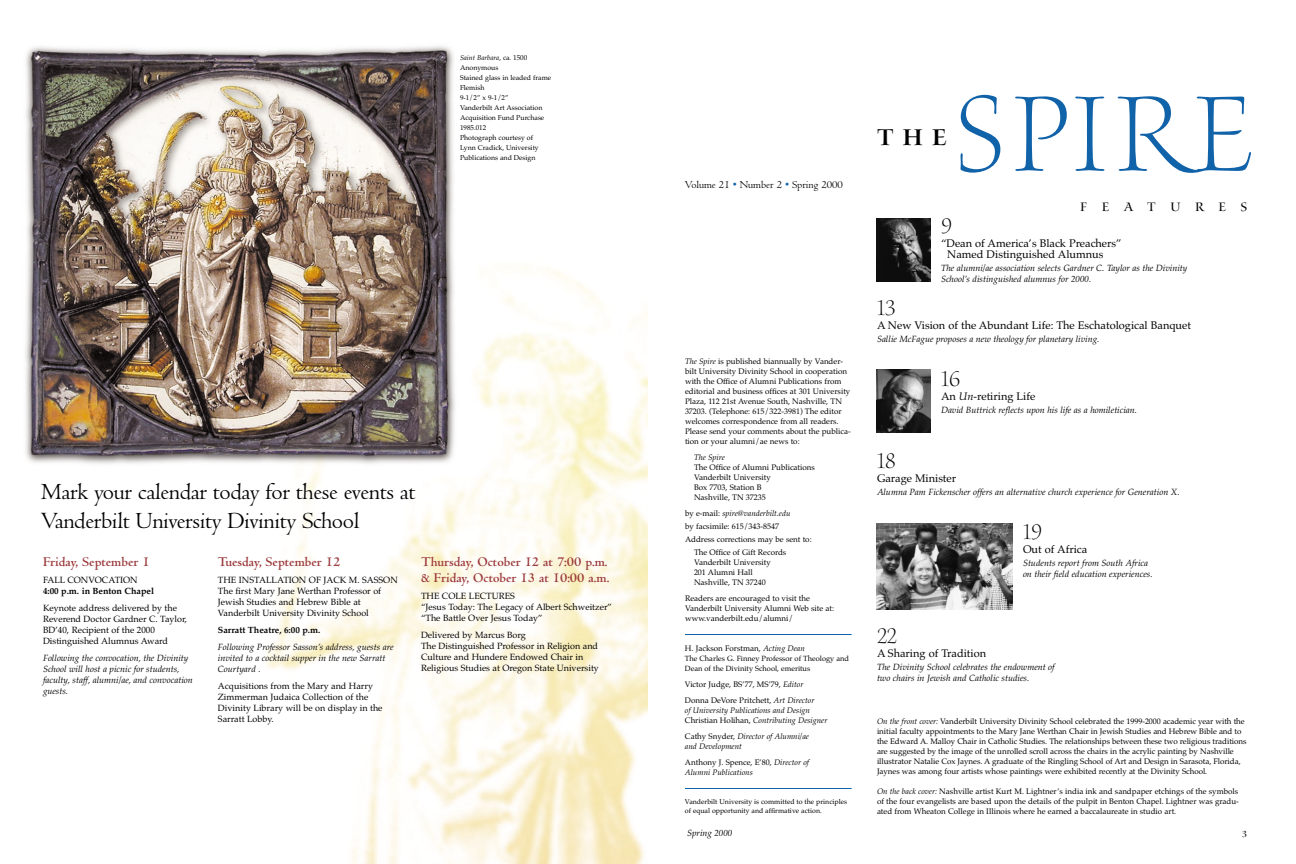
<style>
.page{position:relative;width:1296px;height:864px;background:#fff}
.page>*{position:absolute;margin:0;border:0;box-sizing:border-box;transform-origin:0 0}
.t1{font:121.5px "Waters Titling MM 200 700";color:#1062a9}
.t2{font:26px "Waters Titling MM 510 700";color:#000}
.t3{font:24px/29px "Centaur";letter-spacing:-.015em;color:#000}
.t4{font:24px "Waters Titling MM 200 700";color:#000}
.t5{font:700 14px/16px "Centaur";color:#9b383b}
.t6{font:14px "Waters Titling MM 370 700";letter-spacing:1.045em;color:#000}
.t7{font:11px/11px "Palatino";color:#000}
.t8{font:11px "Centaur";color:#000}
.t9{font:10px "Waters Titling MM 370 700";color:#000}
.t10{font:italic 9px/11px "Palatino";color:#000}
.t11{font:9px/11px "Palatino";color:#000}
.t12{font:700 9px "Palatino";color:#000}
.t13{font:8px/10px "Palatino";color:#000}
.t14{font:italic 8px/10px "Palatino";color:#000}
.t15{font:7.5px/10px "Palatino";color:#000}
.t16{font:7px/10px "Palatino";color:#000}
.s1{font-style:italic}
.s2{color:#1062a9}
.s3{font-style:normal}
.s4{font-family:"Waters Titling MM Alt 200 700"}
</style>
<div class="page">
<img style="left:25px;top:46px;width:623px;height:818px">
<hr style="left:685px;top:634px;width:167px;height:1px;background:#1062a9">
<hr style="left:685px;top:788px;width:167px;height:1px;background:#1062a9">
<img style="left:876px;top:218px;width:55px;height:64px">
<img style="left:876px;top:369px;width:55px;height:64px">
<img style="left:876px;top:523px;width:137px;height:87px">
<p class="t16" style="left:460px;top:53px;width:93px"><span class="s1">Saint Barbara</span>, ca. 1500<br>Anonymous<br>Stained glass in leaded frame<br>Flemish<br>9-1/2” x 9-1/2”<br>Vanderbilt Art Association<br>Acquisition Fund Purchase<br>1985.012<br>Photograph courtesy of<br>Lynn Cradick, University<br>Publications and Design</p>
<h3 class="t3" style="left:41px;top:480px;width:376px">Mark your calendar today for these events at<br>Vanderbilt University Divinity School</h3>
<h3 class="t5" style="left:43px;top:556px;width:108px">Friday, September 1</h3>
<p class="t11" style="left:43px;top:576px;width:96px">FALL CONVOCATION</p>
<p class="t12" style="left:43px;top:588px;width:113px">4:00 p.m. in Benton Chapel</p>
<p class="t11" style="left:43px;top:604px;width:146px">Keynote address delivered by the<br>Reverend Doctor Gardner C. Taylor,<br>BD’40, Recipient of the 2000<br>Distinguished Alumnus Award</p>
<p class="t10" style="left:43px;top:654px;width:151px">Following the convocation, the Divinity School will host a picnic for students, faculty, staff, alumni/ae, and convocation guests.</p>
<h3 class="t5" style="left:218px;top:556px;width:124px">Tuesday, September 12</h3>
<p class="t11" style="left:218px;top:576px;width:181px">THE INSTALLATION OF JACK M. SASSON The first Mary Jane Werthan Professor of Jewish Studies and Hebrew Bible at Vanderbilt University Divinity School</p>
<p class="t12" style="left:218px;top:627px;width:104px">Sarratt Theatre, 6:00 p.m.</p>
<p class="t10" style="left:218px;top:643px;width:177px">Following Professor Sasson’s address, guests are invited to a cocktail supper in the new Sarratt<br>Courtyard .</p>
<p class="t11" style="left:218px;top:682px;width:166px">Acquisitions from the Mary and Harry<br>Zimmerman Judaica Collection of the<br>Divinity Library will be on display in the<br>Sarratt Lobby.</p>
<h3 class="t5" style="left:421px;top:556px;width:190px">Thursday, October 12 at 7:00 p.m. &amp; Friday, October 13 at 10:00 a.m.</h3>
<p class="t11" style="left:421px;top:592px;width:193px">THE COLE LECTURES<br>“Jesus Today: The Legacy of Albert Schweitzer” “The Battle Over Jesus Today”</p>
<p class="t11" style="left:421px;top:631px;width:179px">Delivered by Marcus Borg<br>The Distinguished Professor in Religion and Culture and Hundere Endowed Chair in Religious Studies at Oregon State University</p>
<h3 class="t8" style="left:685px;top:181px;width:159px">Volume 21 <span class="s2">•</span> Number 2 <span class="s2">•</span> Spring 2000</h3>
<p class="t13" style="left:685px;top:357px;width:167px"><span class="s1">The Spire</span> is published biannually by Vander&shy;bilt University Divinity School in cooperation with the Office of Alumni Publications from editorial and business offices at 301 University Plaza, 112 21st Avenue South, Nashville, TN 37203. (Telephone: 615/322-3981) The editor welcomes correspondence from all readers.<br>Please send your comments about the publica&shy;tion or your alumni/ae news to:</p>
<p class="t14" style="left:694px;top:453px;width:32px">The Spire</p>
<p class="t13" style="left:694px;top:463px;width:122px">The Office of Alumni Publications<br>Vanderbilt University<br>Box 7703, Station B<br>Nashville, TN 37235</p>
<p class="t14" style="left:685px;top:509px;width:107px"><span class="s3">by e-mail:</span> spire@vanderbilt.edu</p>
<p class="t13" style="left:685px;top:522px;width:96px">by facsimile: 615/343-8547</p>
<p class="t13" style="left:685px;top:535px;width:128px">Address corrections may be sent to:</p>
<p class="t13" style="left:694px;top:548px;width:94px">The Office of Gift Records</p>
<p class="t13" style="left:694px;top:558px;width:78px">Vanderbilt University<br>201 Alumni Hall<br>Nashville, TN 37240</p>
<p class="t13" style="left:685px;top:594px;width:151px">Readers are encouraged to visit the<br>Vanderbilt University Alumni Web site at: www.vanderbilt.edu/alumni/</p>
<p class="t13" style="left:685px;top:644px;width:121px">H. Jackson Forstman, <span class="s1">Acting Dean</span></p>
<p class="t15" style="left:685px;top:654px;width:166px">The Charles G. Finney Professor of Theology and<br>Dean of the Divinity School, emeritus</p>
<p class="t13" style="left:685px;top:677px;width:131px;line-height:16px">Victor Judge, BS’77, MS’79, <span class="s1">Editor<br></span>Donna DeVore Pritchett, <span class="s1">Art Director</span></p>
<p class="t14" style="left:685px;top:706px;width:144px">of University Publications and Design<br><span class="s3">Christian Holihan,</span> Contributing Designer</p>
<p class="t14" style="left:685px;top:732px;width:126px"><span class="s3">Cathy Snyder,</span> Director of Alumni/ae and Development</p>
<p class="t14" style="left:685px;top:758px;width:126px"><span class="s3">Anthony J. Spence, E’80,</span> Director of<br>Alumni Publications</p>
<p class="t16" style="left:685px;top:798px;width:164px;line-height:9px">Vanderbilt University is committed to the principles of equal opportunity and affirmative action.</p>
<h2 class="t2" style="left:877px;top:121px;width:71px">The</h2>
<h1 class="t1" style="left:956px;top:57px;width:298px">SPi<span class="s4">-</span>e</h1>
<h3 class="t6" style="left:1080px;top:198px;width:168px">FEATURES</h3>
<h3 class="t4" style="left:941px;top:211px;width:12px">9</h3>
<h3 class="t7" style="left:947px;top:239px;width:176px;text-indent:-6px">“Dean of America’s Black Preachers”<br>Named Distinguished Alumnus</h3>
<p class="t10" style="left:941px;top:263px;width:248px">The alumni/ae association selects Gardner C. Taylor as the Divinity<br>School’s distinguished alumnus for 2000.</p>
<h3 class="t4" style="left:877px;top:293px;width:20px">13</h3>
<h3 class="t7" style="left:877px;top:321px;width:316px">A New Vision of the Abundant Life: The Eschatological Banquet</h3>
<p class="t10" style="left:877px;top:334px;width:224px">Sallie McFague proposes a new theology for planetary living.</p>
<h3 class="t4" style="left:941px;top:364px;width:21px">16</h3>
<h3 class="t7" style="left:941px;top:392px;width:96px">An <span class="s1">Un</span>-retiring Life</h3>
<p class="t10" style="left:941px;top:405px;width:198px">David Buttrick reflects upon his life as a homiletician.</p>
<h3 class="t4" style="left:877px;top:446px;width:20px">18</h3>
<h3 class="t7" style="left:877px;top:474px;width:81px">Garage Minister</h3>
<p class="t10" style="left:877px;top:487px;width:304px">Alumna Pam Fickenscher offers an alternative church experience for Generation X.</p>
<h3 class="t4" style="left:1023px;top:517px;width:21px">19</h3>
<h3 class="t7" style="left:1023px;top:545px;width:66px">Out of Africa</h3>
<p class="t10" style="left:1023px;top:558px;width:131px">Students report from South Africa on their field education experiences.</p>
<h3 class="t4" style="left:877px;top:621px;width:21px">22</h3>
<h3 class="t7" style="left:877px;top:649px;width:111px">A Sharing of Tradition</h3>
<p class="t10" style="left:877px;top:662px;width:179px">The Divinity School celebrates the endowment of two chairs in Jewish and Catholic studies.</p>
<p class="t13" style="left:877px;top:717px;width:371px"><span class="s1">On the front cover:</span> Vanderbilt University Divinity School celebrated the 1999-2000 academic year with the initial faculty appointments to the Mary Jane Werthan Chair in Jewish Studies and Hebrew Bible and to the Edward A. Malloy Chair in Catholic Studies. The relationships between these two religious traditions are suggested by the image of the unrolled scroll across the chairs in the acrylic painting by Nashville illustrator Natalie Cox Jaynes. A graduate of the Ringling School of Art and Design in Sarasota, Florida, Jaynes was among four artists whose paintings were exhibited recently at the Divinity School.</p>
<p class="t13" style="left:877px;top:787px;width:363px;text-align:justify"><span class="s1">On the back cover:</span> Nashville artist Kurt M. Lightner’s india ink and sandpaper etchings of the symbols of the four evangelists are based upon the details of the pulpit in Benton Chapel. Lightner was gradu&shy;ated from Wheaton College in Illinois where he earned a baccalaureate in studio art.</p>
<p class="t10" style="left:687px;top:828px;width:47px">Spring 2000</p>
<p class="t9" style="left:1242px;top:827px;width:6px">3</p>
</div>
